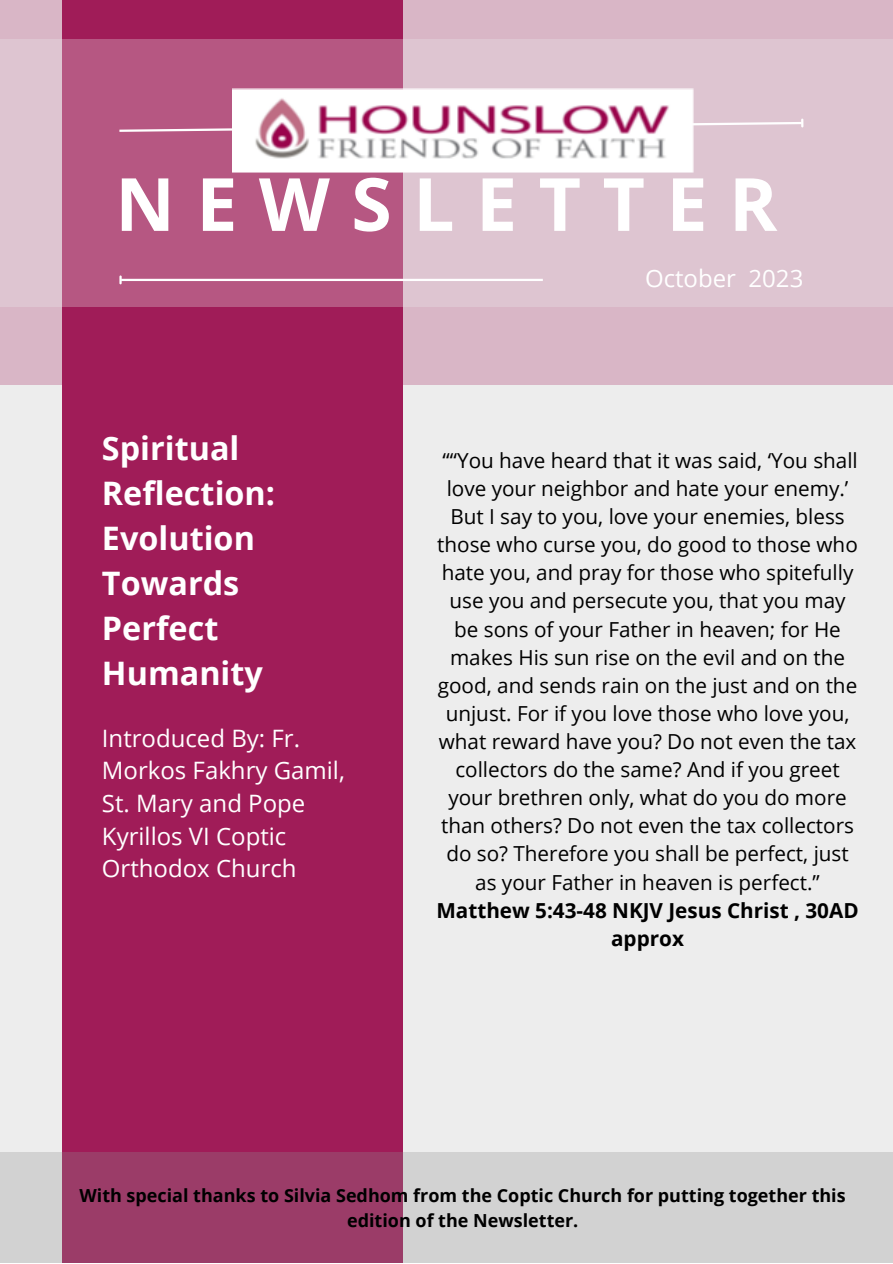
<style>
.page{position:relative;width:893px;height:1264px;background:#fff}
.page>*{position:absolute;margin:0;border:0;box-sizing:border-box;transform-origin:0 0}
.t1{font:700 73.5px "Open Sans";letter-spacing:.29em;color:#fff}
.t2{font:700 32.4px/45px "Open Sans";color:#fff}
.t3{font:24px/32.5px "Open Sans";color:#fff}
.t4{font:20.7px/28px "Open Sans";color:#000;text-align:center}
.t5{font:700 18px/24.8px "Open Sans";color:#000;text-align:center}
.s1{font-weight:700}
</style>
<div class="page">
<div style="left:0;top:0;width:892px;height:1262px;background:#ededed"></div>
<div style="left:62px;top:0;width:340px;height:1262px;background:#a01c58"></div>
<svg style="left:0;top:0;width:892px;height:384px;fill:#d9b6c6"></svg>
<svg style="left:0;top:39px;width:892px;height:267px;background:#ce9bb3"></svg>
<svg style="left:117px;top:120px;width:687px;height:13px;background:#d2a0b7"></svg>
<img style="left:232px;top:89px;width:462px;height:84px">
<hr style="left:121px;top:279px;width:422px;height:2px;background:#fff">
<svg style="left:119px;top:276px;width:3px;height:7px"></svg>
<svg style="left:0;top:1152px;width:892px;height:110px;background:#bd98a9"></svg>
<p class="t1" style="left:115px;top:152px;width:663px">NEWSLETTER</p>
<p class="t2" style="left:102px;top:425px;width:175px">Spiritual<br>Reflection:</p>
<p class="t2" style="left:102px;top:515px;width:162px">Evolution<br>Towards<br>Perfect<br>Humanity</p>
<p class="t3" style="left:102px;top:721px;width:244px">Introduced By: Fr.<br>Morkos Fakhry Gamil,<br>St. Mary and Pope<br>Kyrillos VI Coptic<br>Orthodox Church</p>
<p class="t3" style="left:645px;top:262px;width:160px">October 2023</p>
<p class="t4" style="left:436px;top:446px;width:424px">““You have heard that it was said, ‘You shall love your neighbor and hate your enemy.’ But I say to you, love your enemies, bless those who curse you, do good to those who hate you, and pray for those who spitefully use you and persecute you, that you may be sons of your Father in heaven; for He makes His sun rise on the evil and on the good, and sends rain on the just and on the unjust. For if you love those who love you, what reward have you? Do not even the tax collectors do the same? And if you greet your brethren only, what do you do more than others? Do not even the tax collectors do so? Therefore you shall be perfect, just as your Father in heaven is perfect.” <span class="s1">Matthew 5:43-48 NKJV Jesus Christ , 30AD approx</span></p>
<p class="t5" style="left:79px;top:1182px;width:767px">With special thanks to Silvia Sedhom from the Coptic Church for putting together this edition of the Newsletter.</p>
</div>
